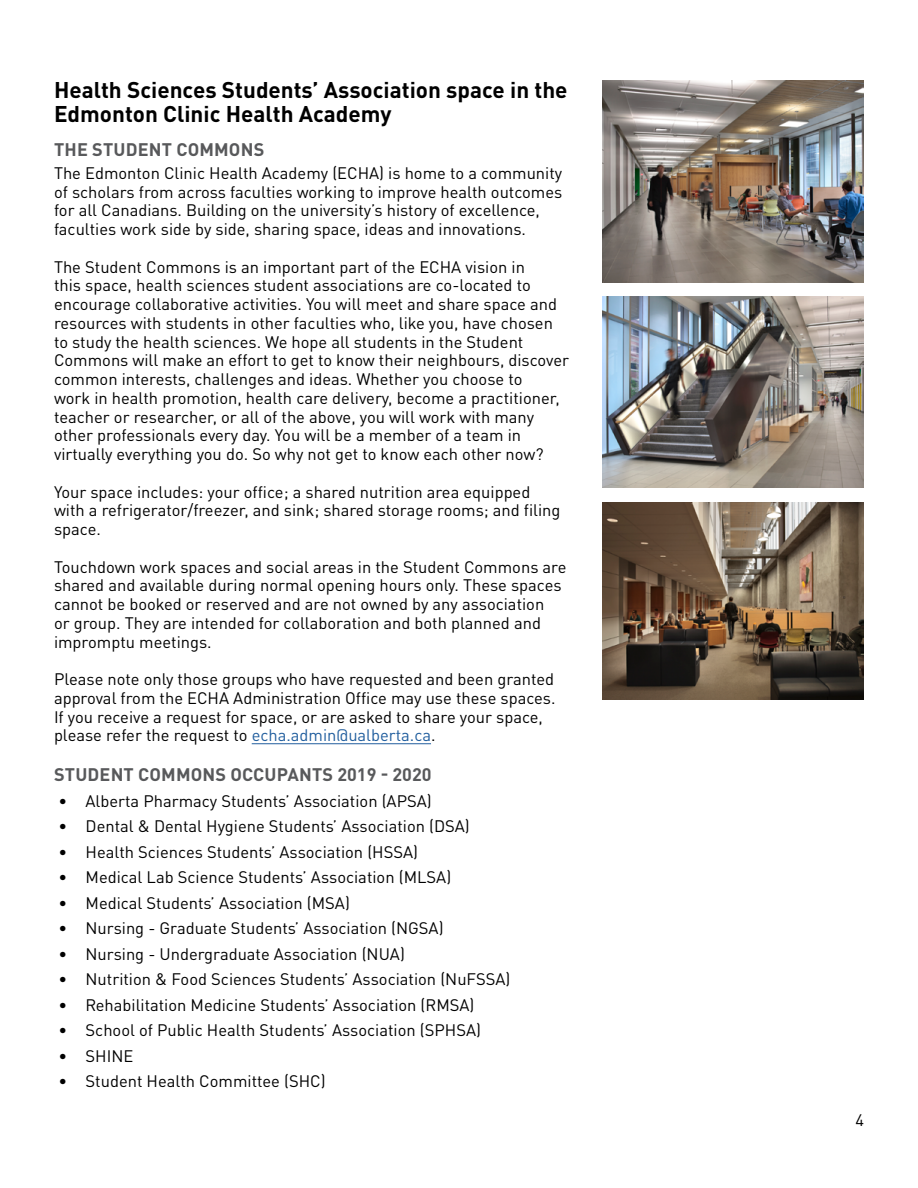
<style>
.page{position:relative;width:918px;height:1188px;background:#fff}
.page>*{position:absolute;margin:0;border:0;box-sizing:border-box;transform-origin:0 0}
.t1{font:700 22.5px/24px "DIN Pro";color:#000}
.t2{font:700 18px "DIN Pro";letter-spacing:.01em;color:#58595b}
.t3{font:16.5px/18.8px "DIN Pro";color:#000}
.s1{color:#215e9e}
</style>
<div class="page">
<img style="left:603px;top:297px;width:261px;height:191px">
<img style="left:603px;top:81px;width:261px;height:201px">
<img style="left:603px;top:503px;width:261px;height:197px">
<hr style="left:252px;top:743px;width:179px;height:1px;background:#215e9e">
<h1 class="t1" style="left:54px;top:75px;width:515px">Health Sciences Students’ Association space in the<br>Edmonton Clinic Health Academy</h1>
<p class="t2" style="left:54px;top:134px;width:212px">THE STUDENT COMMONS</p>
<p class="t3" style="left:54px;top:162px;width:510px">The Edmonton Clinic Health Academy (ECHA) is home to a community of scholars from across faculties working to improve health outcomes for all Canadians. Building on the university’s history of excellence, faculties work side by side, sharing space, ideas and innovations.</p>
<p class="t3" style="left:54px;top:256px;width:517px">The Student Commons is an important part of the ECHA vision in<br>this space, health sciences student associations are co-located to encourage collaborative activities. You will meet and share space and resources with students in other faculties who, like you, have chosen to study the health sciences. We hope all students in the Student Commons will make an effort to get to know their neighbours, discover common interests, challenges and ideas. Whether you choose to<br>work in health promotion, health care delivery, become a practitioner, teacher or researcher, or all of the above, you will work with many other professionals every day. You will be a member of a team in virtually everything you do. So why not get to know each other now?</p>
<p class="t3" style="left:54px;top:481px;width:508px">Your space includes: your office; a shared nutrition area equipped with a refrigerator/freezer, and sink; shared storage rooms; and filing space.</p>
<p class="t3" style="left:54px;top:556px;width:514px">Touchdown work spaces and social areas in the Student Commons are shared and available during normal opening hours only. These spaces cannot be booked or reserved and are not owned by any association<br>or group. They are intended for collaboration and both planned and impromptu meetings.</p>
<p class="t3" style="left:54px;top:668px;width:503px">Please note only those groups who have requested and been granted approval from the ECHA Administration Office may use these spaces.<br>If you receive a request for space, or are asked to share your space, please refer the request to <span class="s1">echa.admin@ualberta.ca</span>.</p>
<p class="t2" style="left:54px;top:760px;width:379px">STUDENT COMMONS OCCUPANTS 2019 - 2020</p>
<p class="t3" style="left:59px;top:790px;width:375px">• Alberta Pharmacy Students’ Association (APSA)</p>
<p class="t3" style="left:59px;top:815px;width:413px">• Dental &amp; Dental Hygiene Students’ Association (DSA)</p>
<p class="t3" style="left:59px;top:841px;width:361px">• Health Sciences Students’ Association (HSSA)</p>
<p class="t3" style="left:59px;top:866px;width:394px">• Medical Lab Science Students’ Association (MLSA)</p>
<p class="t3" style="left:59px;top:892px;width:293px">• Medical Students’ Association (MSA)</p>
<p class="t3" style="left:59px;top:917px;width:387px">• Nursing - Graduate Students’ Association (NGSA)</p>
<p class="t3" style="left:59px;top:943px;width:348px">• Nursing - Undergraduate Association (NUA)</p>
<p class="t3" style="left:59px;top:968px;width:453px">• Nutrition &amp; Food Sciences Students’ Association (NuFSSA)</p>
<p class="t3" style="left:59px;top:994px;width:417px">• Rehabilitation Medicine Students’ Association (RMSA)</p>
<p class="t3" style="left:59px;top:1019px;width:424px">• School of Public Health Students’ Association (SPHSA)</p>
<p class="t3" style="left:59px;top:1045px;width:76px">• SHINE</p>
<p class="t3" style="left:59px;top:1070px;width:269px">• Student Health Committee (SHC)</p>
<p class="t3" style="left:855px;top:1109px;width:10px">4</p>
</div>
